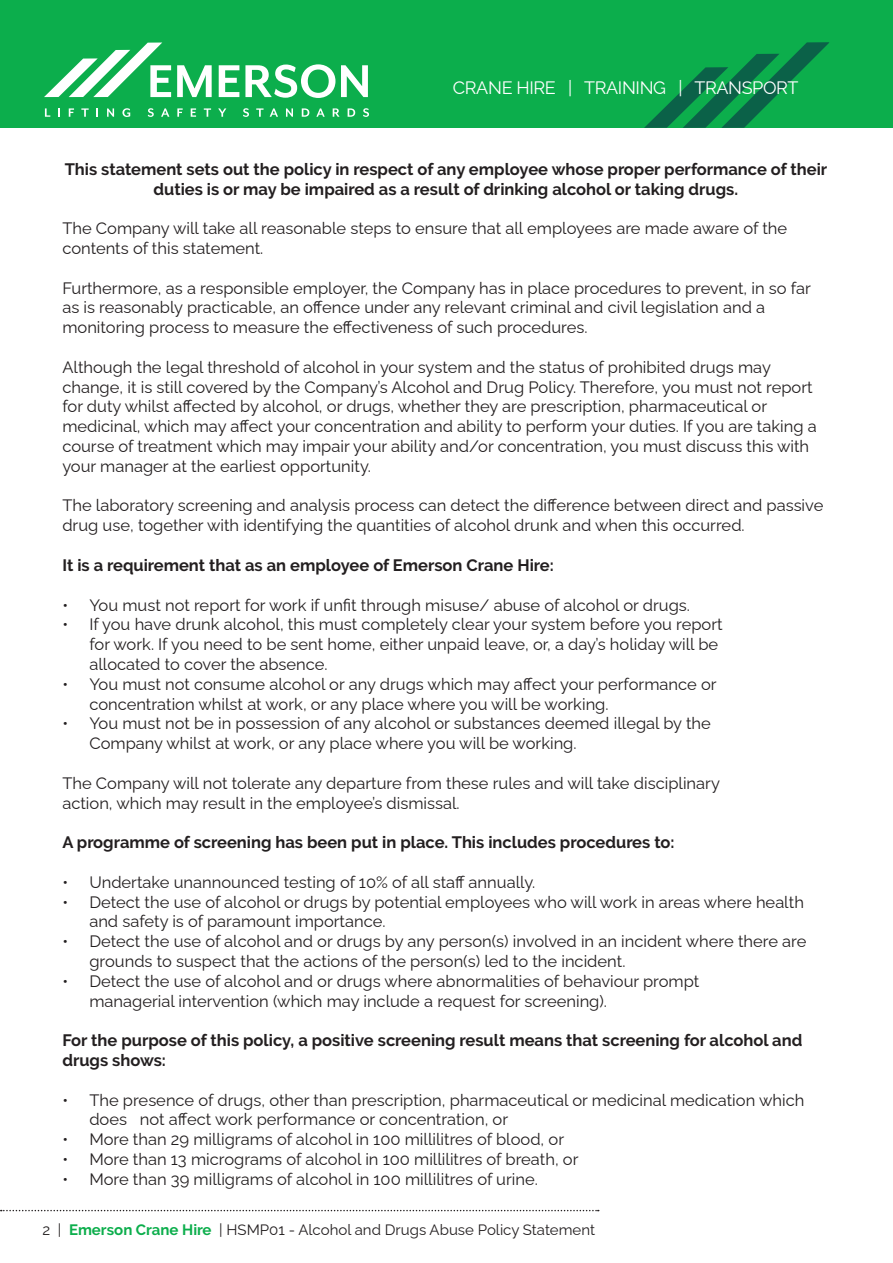
<style>
.page{position:relative;width:893px;height:1263px;background:#fff}
.page>*{position:absolute;margin:0;border:0;box-sizing:border-box;transform-origin:0 0}
.t1{font:18px "Raleway";letter-spacing:-.02em;color:#fff}
.t2{font:16.5px/19.8px "Raleway";color:#231f20}
.t3{font:700 16.5px/19.8px "Raleway";color:#231f20;text-align:center}
.t4{font:15px "Raleway";color:#231f20}
.s1{font-weight:700;color:#0cae4c}
</style>
<div class="page">
<div style="left:0;top:0;width:893px;height:128px;background:#0cae4c"></div>
<svg style="left:644px;top:42px;width:185px;height:86px"></svg>
<svg style="left:45px;top:108px;width:5px;height:9px"></svg>
<svg style="left:58px;top:108px;width:2px;height:9px"></svg>
<svg style="left:69px;top:108px;width:5px;height:9px"></svg>
<svg style="left:81px;top:108px;width:8px;height:9px"></svg>
<svg style="left:107px;top:108px;width:7px;height:9px"></svg>
<svg style="left:122px;top:108px;width:8px;height:9px"></svg>
<svg style="left:148px;top:108px;width:6px;height:9px"></svg>
<svg style="left:161px;top:108px;width:8px;height:9px"></svg>
<svg style="left:177px;top:108px;width:6px;height:9px"></svg>
<svg style="left:191px;top:108px;width:5px;height:9px"></svg>
<svg style="left:204px;top:108px;width:7px;height:9px"></svg>
<svg style="left:218px;top:108px;width:8px;height:9px"></svg>
<svg style="left:243px;top:108px;width:6px;height:9px"></svg>
<svg style="left:256px;top:108px;width:8px;height:9px"></svg>
<svg style="left:270px;top:108px;width:8px;height:9px"></svg>
<svg style="left:286px;top:108px;width:7px;height:9px"></svg>
<svg style="left:302px;top:108px;width:7px;height:9px"></svg>
<svg style="left:316px;top:108px;width:9px;height:9px"></svg>
<svg style="left:333px;top:108px;width:7px;height:9px"></svg>
<svg style="left:348px;top:108px;width:7px;height:9px"></svg>
<svg style="left:363px;top:108px;width:6px;height:9px"></svg>
<svg style="left:177px;top:65px;width:35px;height:32px"></svg>
<svg style="left:219px;top:65px;width:20px;height:32px"></svg>
<svg style="left:245px;top:64px;width:90px;height:34px"></svg>
<svg style="left:341px;top:65px;width:27px;height:32px"></svg>
<svg style="left:44px;top:43px;width:127px;height:54px"></svg>
<svg style="left:1px;top:1210px;width:598px;height:1px"></svg>
<p class="t1" style="left:453px;top:73px;width:347px">CRANE HIRE | TRAINING | TRANSPORT</p>
<p class="t3" style="left:65px;top:159px;width:764px">This statement sets out the policy in respect of any employee whose proper performance of their duties is or may be impaired as a result of drinking alcohol or taking drugs.</p>
<p class="t2" style="left:62px;top:217px;width:726px">The Company will take all reasonable steps to ensure that all employees are made aware of the</p>
<p class="t2" style="left:62px;top:236px;width:203px">contents of this statement.</p>
<p class="t2" style="left:62px;top:276px;width:750px">Furthermore, as a responsible employer, the Company has in place procedures to prevent, in so far as is reasonably practicable, an offence under any relevant criminal and civil legislation and a</p>
<p class="t2" style="left:62px;top:316px;width:527px">monitoring process to measure the effectiveness of such procedures.</p>
<p class="t2" style="left:62px;top:355px;width:752px">Although the legal threshold of alcohol in your system and the status of prohibited drugs may change, it is still covered by the Company’s Alcohol and Drug Policy. Therefore, you must not report for duty whilst affected by alcohol, or drugs, whether they are prescription, pharmaceutical or</p>
<p class="t2" style="left:62px;top:415px;width:756px">medicinal, which may affect your concentration and ability to perform your duties. If you are taking a course of treatment which may impair your ability and/or concentration, you must discuss this with your manager at the earliest opportunity.</p>
<p class="t2" style="left:62px;top:494px;width:762px">The laboratory screening and analysis process can detect the difference between direct and passive drug use, together with identifying the quantities of alcohol drunk and when this occurred.</p>
<p class="t3" style="left:62px;top:555px;width:493px">It is a requirement that as an employee of Emerson Crane Hire:</p>
<p class="t2" style="left:62px;top:593px;width:629px">• You must not report for work if unfit through misuse/ abuse of alcohol or drugs.</p>
<p class="t2" style="left:89px;top:613px;width:635px;text-indent:-27px">• If you have drunk alcohol, this must completely clear your system before you report for work. If you need to be sent home, either unpaid leave, or, a day’s holiday will be allocated to cover the absence.</p>
<p class="t2" style="left:89px;top:672px;width:629px;text-indent:-27px">• You must not consume alcohol or any drugs which may affect your performance or concentration whilst at work, or any place where you will be working.</p>
<p class="t2" style="left:89px;top:712px;width:623px;text-indent:-27px">• You must not be in possession of any alcohol or substances deemed illegal by the<br>Company whilst at work, or any place where you will be working.</p>
<p class="t2" style="left:62px;top:771px;width:659px">The Company will not tolerate any departure from these rules and will take disciplinary action, which may result in the employee’s dismissal.</p>
<p class="t3" style="left:62px;top:832px;width:614px">A programme of screening has been put in place. This includes procedures to:</p>
<p class="t2" style="left:62px;top:870px;width:474px">• Undertake unannounced testing of 10% of all staff annually.</p>
<p class="t2" style="left:89px;top:890px;width:716px;text-indent:-27px">• Detect the use of alcohol or drugs by potential employees who will work in areas where health and safety is of paramount importance.</p>
<p class="t2" style="left:89px;top:929px;width:719px;text-indent:-27px">• Detect the use of alcohol and or drugs by any person(s) involved in an incident where there are grounds to suspect that the actions of the person(s) led to the incident.</p>
<p class="t2" style="left:89px;top:969px;width:611px;text-indent:-27px">• Detect the use of alcohol and or drugs where abnormalities of behaviour prompt managerial intervention (which may include a request for screening).</p>
<p class="t3" style="left:62px;top:1030px;width:741px;text-align:left">For the purpose of this policy, a positive screening result means that screening for alcohol and drugs shows:</p>
<p class="t2" style="left:89px;top:1088px;width:716px;text-indent:-27px">• The presence of drugs, other than prescription, pharmaceutical or medicinal medication which does not affect work performance or concentration, or</p>
<p class="t2" style="left:62px;top:1127px;width:503px">• More than 29 milligrams of alcohol in 100 millilitres of blood, or</p>
<p class="t2" style="left:62px;top:1147px;width:518px">• More than 13 micrograms of alcohol in 100 millilitres of breath, or</p>
<p class="t2" style="left:62px;top:1167px;width:477px">• More than 39 milligrams of alcohol in 100 millilitres of urine.</p>
<p class="t4" style="left:43px;top:1218px;width:554px">2 | <span class="s1">Emerson Crane Hire</span> | HSMP01 - Alcohol and Drugs Abuse Policy Statement</p>
</div>
